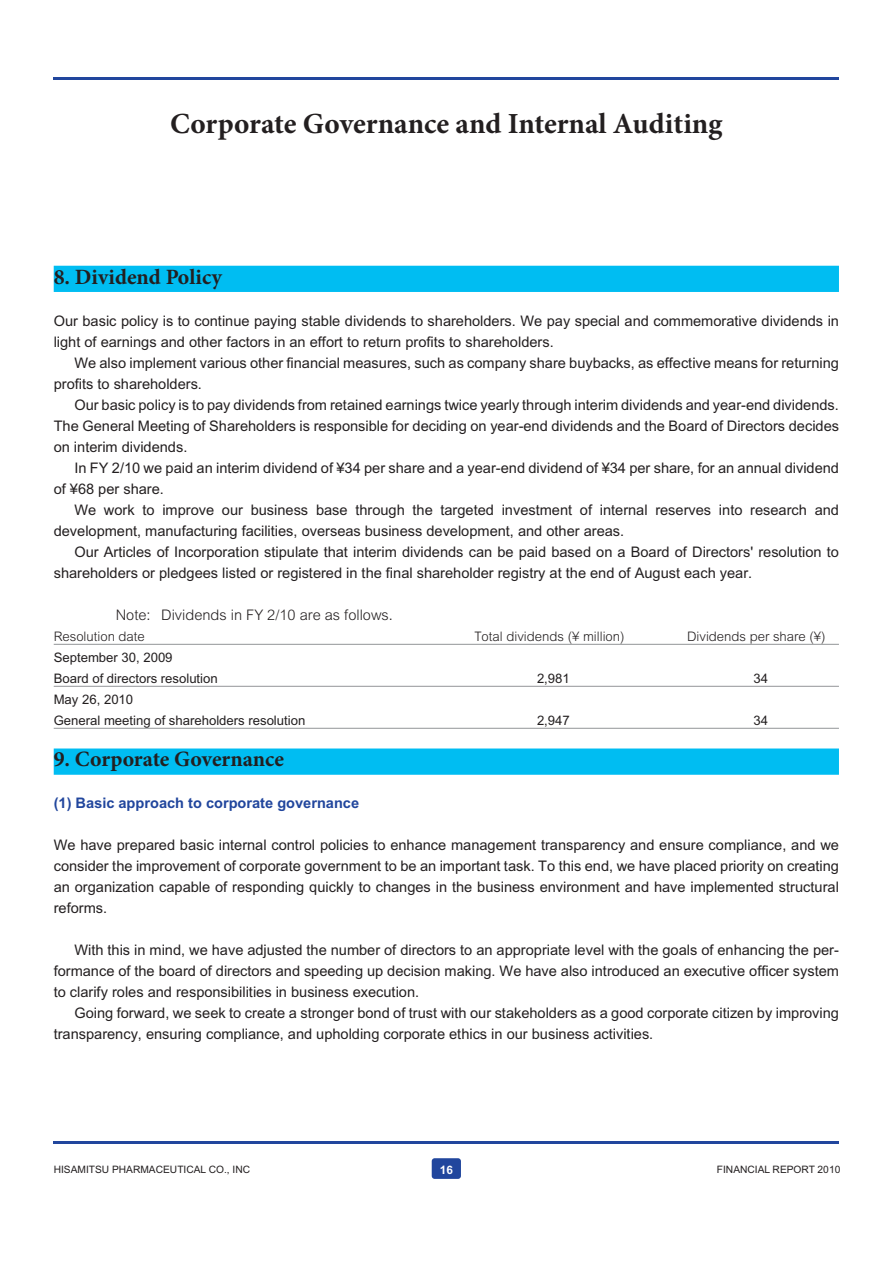
<style>
.page{position:relative;width:893px;height:1263px;background:#fff}
.page>*{position:absolute;margin:0;border:0;box-sizing:border-box;transform-origin:0 0}
.t1{font:700 29.1px "Minion Pro";color:#231f20}
.t2{font:700 21.9px "Minion Pro";color:#231f20}
.t3{font:14.55px/21px "Arial MT Std";color:#231f20}
.t4{font:700 14.55px "Arial MT Std";color:#21469d}
.t5{font:300 14.55px "Arial MT Std";color:#231f20}
.t6{font:13.05px/21px "Arial MT Std";color:#231f20}
.t7{font:300 13.05px "Arial MT Std";color:#231f20}
.t8{font:700 11.7px "Arial MT Std";color:#fff}
.t9{font:10.2px "Arial MT Std";color:#231f20}
</style>
<div class="page">
<div style="left:432px;top:1158px;width:29px;height:21px;background:#21469d;border-radius:3px"></div>
<hr style="left:54px;top:1142px;width:785px;height:2px;background:#21469d">
<hr style="left:54px;top:78px;width:785px;height:2px;background:#21469d">
<div style="left:54px;top:266px;width:785px;height:26px;background:#00bdf2"></div>
<hr style="left:54px;top:644px;width:785px;height:1px;background:#939598">
<hr style="left:54px;top:686px;width:785px;height:1px;background:#939598">
<hr style="left:54px;top:728px;width:785px;height:1px;background:#939598">
<div style="left:54px;top:749px;width:785px;height:26px;background:#00bdf2"></div>
<h1 class="t1" style="left:170px;top:112px;width:554px">Corporate Governance and Internal Auditing</h1>
<h2 class="t2" style="left:54px;top:268px;width:170px">8. Dividend Policy</h2>
<p class="t3" style="left:54px;top:311px;width:787px">Our basic policy is to continue paying stable dividends to shareholders. We pay special and commemorative dividends in light of earnings and other factors in an effort to return profits to shareholders.</p>
<p class="t3" style="left:54px;top:353px;width:787px;text-indent:21px">We also implement various other financial measures, such as company share buybacks, as effective means for returning profits to shareholders.</p>
<p class="t3" style="left:54px;top:395px;width:787px;text-align:justify;text-indent:21px">Our basic policy is to pay dividends from retained earnings twice yearly through interim dividends and year-end dividends.<br>The General Meeting of Shareholders is responsible for deciding on year-end dividends and the Board of Directors decides on interim dividends.</p>
<p class="t3" style="left:54px;top:458px;width:787px;text-indent:21px">In FY 2/10 we paid an interim dividend of ¥34 per share and a year-end dividend of ¥34 per share, for an annual dividend of ¥68 per share.</p>
<p class="t3" style="left:54px;top:500px;width:787px;text-indent:21px">We work to improve our business base through the targeted investment of internal reserves into research and development, manufacturing facilities, overseas business development, and other areas.</p>
<p class="t3" style="left:54px;top:542px;width:787px;text-indent:21px">Our Articles of Incorporation stipulate that interim dividends can be paid based on a Board of Directors' resolution to shareholders or pledgees listed or registered in the final shareholder registry at the end of August each year.</p>
<p class="t5" style="left:116px;top:609px;width:279px">Note: Dividends in FY 2/10 are as follows.</p>
<p class="t7" style="left:54px;top:631px;width:93px">Resolution date</p>
<p class="t7" style="left:474px;top:631px;width:152px">Total dividends (¥ million)</p>
<p class="t7" style="left:687px;top:631px;width:140px">Dividends per share (¥)</p>
<p class="t6" style="left:54px;top:647px;width:166px">September 30, 2009<br>Board of directors resolution</p>
<p class="t6" style="left:537px;top:668px;width:34px">2,981</p>
<p class="t6" style="left:753px;top:668px;width:16px">34</p>
<p class="t6" style="left:54px;top:689px;width:253px">May 26, 2010<br>General meeting of shareholders resolution</p>
<p class="t6" style="left:537px;top:710px;width:34px">2,947</p>
<p class="t6" style="left:753px;top:710px;width:16px">34</p>
<h2 class="t2" style="left:54px;top:750px;width:232px">9. Corporate Governance</h2>
<p class="t4" style="left:54px;top:798px;width:307px">(1) Basic approach to corporate governance</p>
<p class="t3" style="left:54px;top:836px;width:787px;text-align:justify">We have prepared basic internal control policies to enhance management transparency and ensure compliance, and we consider the improvement of corporate government to be an important task. To this end, we have placed priority on creating an organization capable of responding quickly to changes in the business environment and have implemented structural reforms.</p>
<p class="t3" style="left:54px;top:941px;width:787px;text-align:justify;text-indent:21px">With this in mind, we have adjusted the number of directors to an appropriate level with the goals of enhancing the per&shy;formance of the board of directors and speeding up decision making. We have also introduced an executive officer system to clarify roles and responsibilities in business execution.</p>
<p class="t3" style="left:54px;top:1004px;width:787px;text-indent:21px">Going forward, we seek to create a stronger bond of trust with our stakeholders as a good corporate citizen by improving transparency, ensuring compliance, and upholding corporate ethics in our business activities.</p>
<p class="t9" style="left:54px;top:1165px;width:198px">HISAMITSU PHARMACEUTICAL CO., INC</p>
<p class="t8" style="left:440px;top:1165px;width:14px">16</p>
<p class="t9" style="left:717px;top:1165px;width:125px">FINANCIAL REPORT 2010</p>
</div>
